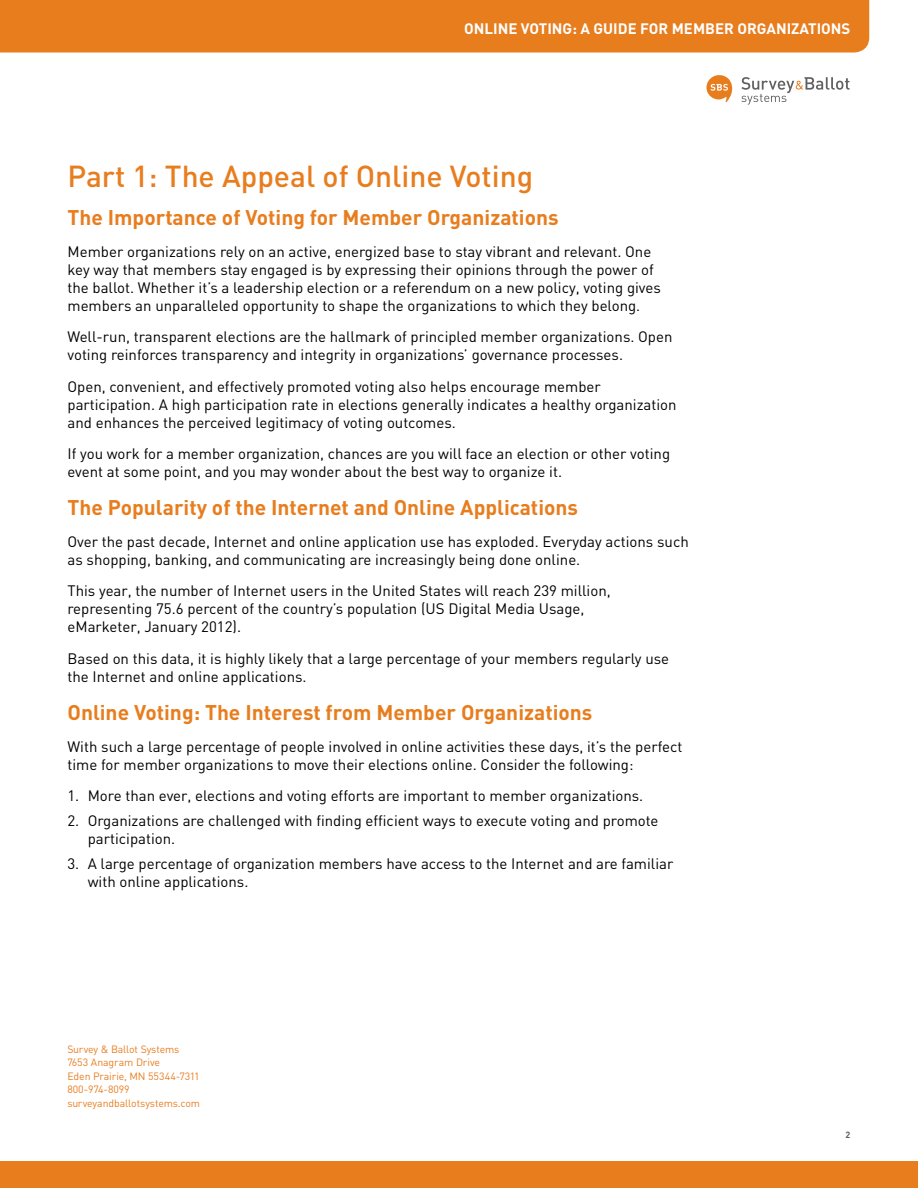
<style>
.page{position:relative;width:918px;height:1188px;background:#fff}
.page>*{position:absolute;margin:0;border:0;box-sizing:border-box;transform-origin:0 0}
.t1{font:500 30px "DIN";color:#e87d1e}
.t2{font:700 21px "DIN";color:#e87d1e}
.t3{font:15px/18px "DIN";color:#000}
.t4{font:700 15px "DIN";color:#fff}
.t5{font:10.5px/13.5px "DIN";letter-spacing:-.015em;color:#e87d1e}
.t6{font:700 9px "DIN";color:#5f6062}
</style>
<div class="page">
<div style="left:0;top:0;width:869px;height:52px;background:#e87d1e"></div>
<div style="left:0;top:1161px;width:918px;height:27px;background:#e87d1e"></div>
<svg style="left:706px;top:75px;width:27px;height:27px"></svg>
<svg style="left:741px;top:77px;width:109px;height:28px"></svg>
<p class="t4" style="left:464px;top:19px;width:388px">Online Voting: A Guide for Member Organizations</p>
<h1 class="t1" style="left:68px;top:157px;width:467px">Part 1: The Appeal of Online Voting</h1>
<h2 class="t2" style="left:68px;top:204px;width:493px">The I mportance of Voting for Member Organizations</h2>
<p class="t3" style="left:68px;top:242px;width:595px">Member organizations rely on an active, energized base to stay vibrant and relevant. One key way that members stay engaged is by expressing their opinions through the power of the ballot. Whether it’s a leadership election or a referendum on a new policy, voting gives members an unparalleled opportunity to shape the organizations to which they belong.</p>
<p class="t3" style="left:68px;top:327px;width:607px">Well-run, transparent elections are the hallmark of principled member organizations. Open voting reinforces transparency and integrity in organizations’ governance processes.</p>
<p class="t3" style="left:68px;top:377px;width:611px">Open, convenient, and effectively promoted voting also helps encourage member participation. A high participation rate in elections generally indicates a healthy organization and enhances the perceived legitimacy of voting outcomes.</p>
<p class="t3" style="left:68px;top:444px;width:604px">If you work for a member organization, chances are you will face an election or other voting event at some point, and you may wonder about the best way to organize it.</p>
<h2 class="t2" style="left:68px;top:494px;width:512px">The Popularity of the I nternet and Online Applications</h2>
<p class="t3" style="left:68px;top:532px;width:623px">Over the past decade, Internet and online application use has exploded. Everyday actions such as shopping, banking, and communicating are increasingly being done online.</p>
<p class="t3" style="left:68px;top:582px;width:545px">This year, the number of Internet users in the United States will reach 239 million, representing 75.6 percent of the country’s population (US Digital Media Usage, eMarketer, January 2012).</p>
<p class="t3" style="left:68px;top:649px;width:603px">Based on this data, it is highly likely that a large percentage of your members regularly use the Internet and online applications.</p>
<h2 class="t2" style="left:68px;top:699px;width:526px">Online Voting: The I nterest from Member Organizations</h2>
<p class="t3" style="left:68px;top:737px;width:616px">With such a large percentage of people involved in online activities these days, it’s the perfect time for member organizations to move their elections online. Consider the following:</p>
<p class="t3" style="left:68px;top:786px;width:577px">1. More than ever, elections and voting efforts are important to member organizations.</p>
<p class="t3" style="left:88px;top:811px;width:572px;text-indent:-20px">2. Organizations are challenged with finding efficient ways to execute voting and promote participation.</p>
<p class="t3" style="left:88px;top:854px;width:587px;text-indent:-20px">3. A large percentage of organization members have access to the Internet and are familiar with online applications.</p>
<p class="t5" style="left:68px;top:1042px;width:134px">Survey &amp; Ballot Systems<br>7653 Anagram Drive<br>Eden Prairie, MN 55344-7311<br>800-974-8099 surveyandballotsystems.com</p>
<p class="t6" style="left:846px;top:1129px;width:6px">2</p>
</div>
